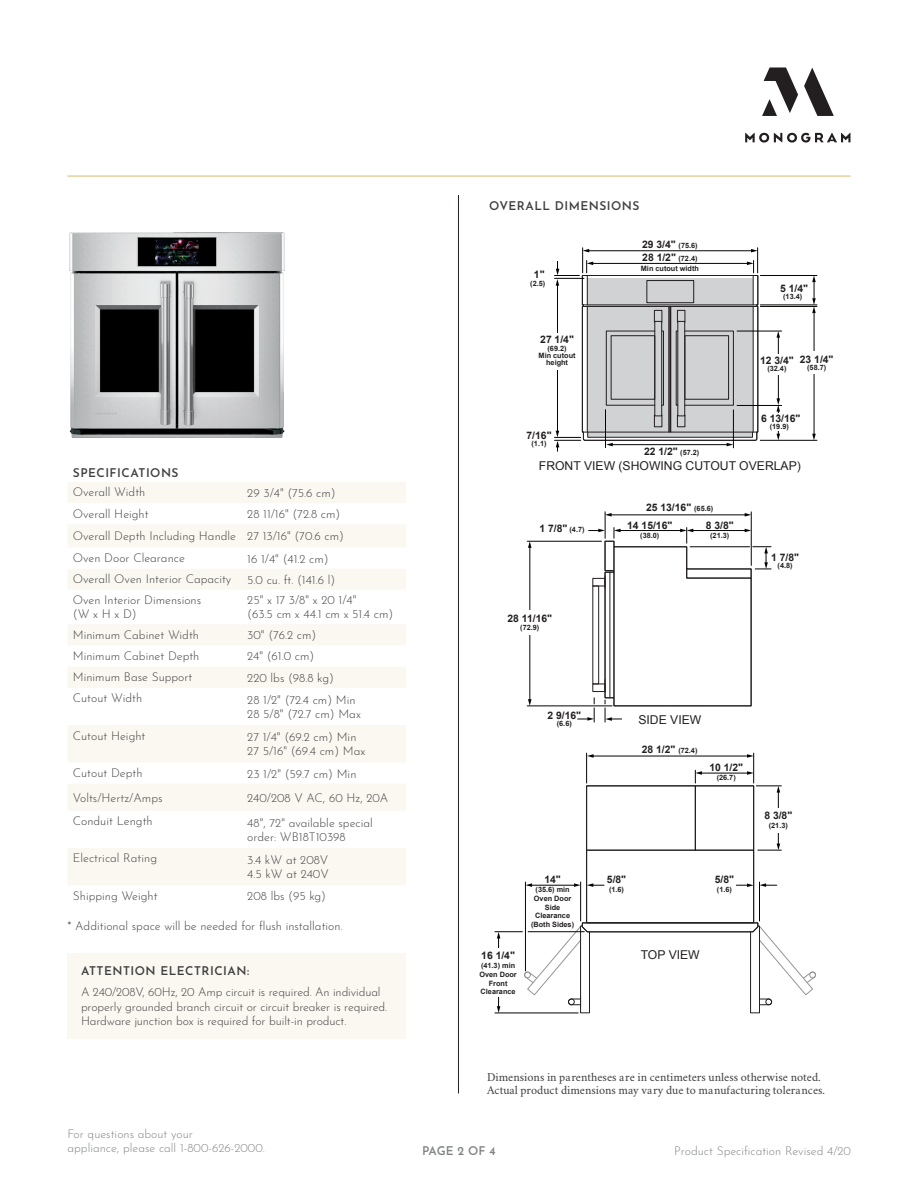
<style>
.page{position:relative;width:918px;height:1188px;background:#fff}
.page>*{position:absolute;margin:0;border:0;box-sizing:border-box;transform-origin:0 0}
.t1{font:12.15px "Arial";color:#231f20}
.SPECIFATION_COPY{font:300 12px/14.4px "Josefin Sans";color:#3e3e3f}
.t2{font:12px/13.5px "Crimson";color:#3e3e3f}
.t3{font:300 12px/14.4px "Josefin Sans";color:#808285}
.SPECIFATION_COPY-2{font:600 12px "Josefin Sans";letter-spacing:.04em;color:#3e3e3f}
.t4{font:600 12px "Josefin Sans";letter-spacing:-.015em;color:#808285}
.t5{font:700 10.35px/18.6px "Arial";color:#231f20}
.t6{font:700 7.35px/8.6px "Arial";color:#231f20;text-align:center}
.s1{font-size:7.35px}
</style>
<div class="page">
<svg style="left:745px;top:68px;width:105px;height:75px"></svg>
<hr style="left:458px;top:195px;width:1px;height:899px;background:#231f20">
<hr style="left:68px;top:176px;width:782px;height:1px;background:#dcbf7e">
<svg style="left:68px;top:482px;width:338px;height:403px;fill:#fbf8f2"></svg>
<hr style="left:760px;top:440px;width:57px;height:1px;background:#040503">
<hr style="left:760px;top:306px;width:57px;height:1px;background:#040503">
<hr style="left:760px;top:305px;width:57px;height:1px;background:#040503">
<hr style="left:760px;top:275px;width:57px;height:1px;background:#040503">
<hr style="left:737px;top:331px;width:45px;height:1px;background:#040503">
<hr style="left:737px;top:405px;width:45px;height:1px;background:#040503">
<hr style="left:814px;top:312px;width:1px;height:123px;background:#040503">
<svg style="left:812px;top:434px;width:4px;height:6px"></svg>
<svg style="left:812px;top:276px;width:4px;height:37px"></svg>
<hr style="left:778px;top:336px;width:1px;height:64px;background:#040503">
<svg style="left:777px;top:398px;width:3px;height:42px"></svg>
<svg style="left:777px;top:331px;width:3px;height:7px"></svg>
<hr style="left:530px;top:547px;width:1px;height:153px;background:#040503">
<svg style="left:528px;top:699px;width:4px;height:7px"></svg>
<svg style="left:528px;top:542px;width:4px;height:6px"></svg>
<hr style="left:527px;top:706px;width:85px;height:1px;background:#040503">
<hr style="left:527px;top:541px;width:74px;height:1px;background:#040503">
<svg style="left:578px;top:512px;width:193px;height:210px"></svg>
<hr style="left:586px;top:753px;width:1px;height:30px;background:#040503">
<hr style="left:753px;top:753px;width:1px;height:30px;background:#040503">
<hr style="left:592px;top:756px;width:156px;height:1px;background:#040503">
<svg style="left:587px;top:754px;width:7px;height:4px"></svg>
<svg style="left:747px;top:754px;width:7px;height:4px"></svg>
<hr style="left:495px;top:1013px;width:83px;height:1px;background:#040503">
<svg style="left:495px;top:770px;width:321px;height:243px"></svg>
<hr style="left:525px;top:882px;width:1px;height:89px;background:#040503">
<div style="left:806px;top:351px;width:22px;height:23px;background:#fff"></div>
<div style="left:767px;top:414px;width:24px;height:17px;background:#fff"></div>
<div style="left:767px;top:354px;width:24px;height:20px;background:#fff"></div>
<div style="left:507px;top:610px;width:32px;height:25px;background:#fff"></div>
<div style="left:765px;top:808px;width:35px;height:25px;background:#fff"></div>
<div style="left:488px;top:949px;width:21px;height:48px;background:#fff"></div>
<svg style="left:555px;top:248px;width:204px;height:203px"></svg>
<img style="left:70px;top:232px;width:214px;height:205px">
<div style="left:68px;top:953px;width:338px;height:86px;background:#fbf8f2"></div>
<p class="SPECIFATION_COPY-2" style="left:73px;top:462px;width:107px">SPECIFICATIONS</p>
<p class="SPECIFATION_COPY" style="left:73px;top:484px;width:74px">Overall Width</p>
<p class="SPECIFATION_COPY" style="left:247px;top:485px;width:90px">29 3/4" (75.6 cm)</p>
<p class="SPECIFATION_COPY" style="left:73px;top:505px;width:77px">Overall Height</p>
<p class="SPECIFATION_COPY" style="left:247px;top:506px;width:95px">28 11/16" (72.8 cm)</p>
<p class="SPECIFATION_COPY" style="left:73px;top:528px;width:165px">Overall Depth Including Handle</p>
<p class="SPECIFATION_COPY" style="left:247px;top:528px;width:98px">27 13/16" (70.6 cm)</p>
<p class="SPECIFATION_COPY" style="left:73px;top:549px;width:113px">Oven Door Clearance</p>
<p class="SPECIFATION_COPY" style="left:247px;top:550px;width:83px">16 1/4" (41.2 cm)</p>
<p class="SPECIFATION_COPY" style="left:73px;top:571px;width:160px">Overall Oven Interior Capacity</p>
<p class="SPECIFATION_COPY" style="left:247px;top:571px;width:89px">5.0 cu. ft. (141.6 l)</p>
<p class="SPECIFATION_COPY" style="left:73px;top:592px;width:130px">Oven Interior Dimensions (W x H x D)</p>
<p class="SPECIFATION_COPY" style="left:247px;top:592px;width:147px">25" x 17 3/8" x 20 1/4"<br>(63.5 cm x 44.1 cm x 51.4 cm)</p>
<p class="SPECIFATION_COPY" style="left:73px;top:626px;width:128px">Minimum Cabinet Width</p>
<p class="SPECIFATION_COPY" style="left:247px;top:627px;width:70px">30" (76.2 cm)</p>
<p class="SPECIFATION_COPY" style="left:73px;top:647px;width:128px">Minimum Cabinet Depth</p>
<p class="SPECIFATION_COPY" style="left:247px;top:648px;width:69px">24" (61.0 cm)</p>
<p class="SPECIFATION_COPY" style="left:73px;top:668px;width:121px">Minimum Base Support</p>
<p class="SPECIFATION_COPY" style="left:247px;top:669px;width:88px">220 lbs (98.8 kg)</p>
<p class="SPECIFATION_COPY" style="left:73px;top:690px;width:71px">Cutout Width</p>
<p class="SPECIFATION_COPY" style="left:247px;top:691px;width:115px">28 1/2" (72.4 cm) Min<br>28 5/8" (72.7 cm) Max</p>
<p class="SPECIFATION_COPY" style="left:73px;top:727px;width:74px">Cutout Height</p>
<p class="SPECIFATION_COPY" style="left:247px;top:729px;width:120px">27 1/4" (69.2 cm) Min<br>27 5/16" (69.4 cm) Max</p>
<p class="SPECIFATION_COPY" style="left:73px;top:764px;width:71px">Cutout Depth</p>
<p class="SPECIFATION_COPY" style="left:247px;top:765px;width:111px">23 1/2" (59.7 cm) Min</p>
<p class="SPECIFATION_COPY" style="left:73px;top:789px;width:91px">Volts/Hertz/Amps</p>
<p class="SPECIFATION_COPY" style="left:247px;top:789px;width:143px">240/208 V AC, 60 Hz, 20A</p>
<p class="SPECIFATION_COPY" style="left:73px;top:813px;width:81px">Conduit Length</p>
<p class="SPECIFATION_COPY" style="left:247px;top:814px;width:127px">48", 72" available special order: WB18T10398</p>
<p class="SPECIFATION_COPY" style="left:73px;top:850px;width:86px">Electrical Rating</p>
<p class="SPECIFATION_COPY" style="left:247px;top:851px;width:83px">3.4 kW at 208V<br>4.5 kW at 240V</p>
<p class="SPECIFATION_COPY" style="left:73px;top:887px;width:86px">Shipping Weight</p>
<p class="SPECIFATION_COPY" style="left:247px;top:888px;width:80px">208 lbs (95 kg)</p>
<p class="SPECIFATION_COPY" style="left:68px;top:918px;width:277px">* Additional space will be needed for flush installation.</p>
<p class="SPECIFATION_COPY-2" style="left:81px;top:961px;width:170px">ATTENTION ELECTRICIAN:</p>
<p class="SPECIFATION_COPY" style="left:81px;top:984px;width:308px">A 240/208V, 60Hz, 20 Amp circuit is required. An individual properly grounded branch circuit or circuit breaker is required.<br>Hardware junction box is required for built-in product.</p>
<p class="t3" style="left:68px;top:1125px;width:199px">For questions about your<br>appliance, please call 1-800-626-2000.</p>
<p class="SPECIFATION_COPY-2" style="left:489px;top:196px;width:152px">OVERALL DIMENSIONS</p>
<p class="t5" style="left:534px;top:266px;width:12px">1"</p>
<p class="t6" style="left:530px;top:279px;width:17px">(2.5)</p>
<p class="t5" style="left:540px;top:331px;width:35px">27 1/4"</p>
<p class="t6" style="left:539px;top:345px;width:38px;line-height:7.4px">(69.2)<br>Min cutout height</p>
<p class="t5" style="left:527px;top:426px;width:27px">7/16"</p>
<p class="t6" style="left:532px;top:440px;width:17px">(1.1)</p>
<p class="t5" style="left:642px;top:235px;width:57px">29 3/4" <span class="s1">(75.6)</span></p>
<p class="t5" style="left:642px;top:249px;width:57px">28 1/2" <span class="s1">(72.4)</span></p>
<p class="t6" style="left:641px;top:264px;width:60px">Min cutout width</p>
<p class="t5" style="left:644px;top:442px;width:57px">22 1/2" <span class="s1">(57.2)</span></p>
<p class="t5" style="left:780px;top:279px;width:29px">5 1/4"</p>
<p class="t6" style="left:783px;top:292px;width:21px">(13.4)</p>
<p class="t5" style="left:800px;top:350px;width:35px">23 1/4"</p>
<p class="t6" style="left:807px;top:363px;width:21px">(58.7)</p>
<p class="t5" style="left:760px;top:351px;width:35px">12 3/4"</p>
<p class="t6" style="left:767px;top:365px;width:21px">(32.4)</p>
<p class="t5" style="left:761px;top:410px;width:41px">6 13/16"</p>
<p class="t6" style="left:770px;top:423px;width:21px">(19.9)</p>
<p class="t1" style="left:539px;top:458px;width:263px">FRONT VIEW (SHOWING CUTOUT OVERLAP)</p>
<p class="t5" style="left:540px;top:519px;width:47px">1 7/8" <span class="s1">(4.7)</span></p>
<p class="t5" style="left:508px;top:610px;width:46px">28 11/16"</p>
<p class="t6" style="left:520px;top:623px;width:21px">(72.9)</p>
<p class="t5" style="left:706px;top:498px;width:29px;text-indent:-60px">25 13/16" <span class="s1">(65.6)<br></span>8 3/8"</p>
<p class="t6" style="left:710px;top:531px;width:21px">(21.3)</p>
<p class="t5" style="left:627px;top:516px;width:47px">14 15/16"</p>
<p class="t6" style="left:640px;top:531px;width:21px">(38.0)</p>
<p class="t5" style="left:771px;top:548px;width:29px">1 7/8"</p>
<p class="t6" style="left:778px;top:561px;width:17px">(4.8)</p>
<p class="t5" style="left:547px;top:706px;width:35px">2 9/16"</p>
<p class="t6" style="left:557px;top:720px;width:17px">(6.6)</p>
<p class="t5" style="left:481px;top:946px;width:35px">16 1/4"</p>
<p class="t6" style="left:479px;top:961px;width:39px">(41.3) min<br>Oven Door<br>Front<br>Clearance</p>
<p class="t5" style="left:544px;top:871px;width:18px">14"</p>
<p class="t6" style="left:536px;top:886px;width:36px">(35.6) min</p>
<p class="t6" style="left:531px;top:895px;width:45px">Oven Door<br>Side<br>Clearance (Both Sides)</p>
<p class="t1" style="left:638px;top:712px;width:64px">SIDE VIEW</p>
<p class="t5" style="left:642px;top:741px;width:57px">28 1/2" <span class="s1">(72.4)</span></p>
<p class="t5" style="left:709px;top:759px;width:35px">10 1/2"</p>
<p class="t6" style="left:717px;top:773px;width:21px">(26.7)</p>
<p class="t5" style="left:607px;top:871px;width:21px">5/8"</p>
<p class="t6" style="left:609px;top:886px;width:17px">(1.6)</p>
<p class="t5" style="left:715px;top:871px;width:21px">5/8"</p>
<p class="t6" style="left:717px;top:886px;width:17px">(1.6)</p>
<p class="t5" style="left:764px;top:806px;width:29px">8 3/8"</p>
<p class="t6" style="left:769px;top:821px;width:21px">(21.3)</p>
<p class="t1" style="left:641px;top:947px;width:61px">TOP VIEW</p>
<p class="t2" style="left:487px;top:1069px;width:340px">Dimensions in parentheses are in centimeters unless otherwise noted.<br>Actual product dimensions may vary due to manufacturing tolerances.</p>
<p class="t4" style="left:422px;top:1140px;width:75px">PAGE 2 OF 4</p>
<p class="t3" style="left:674px;top:1142px;width:178px">Product Specification Revised 4/20</p>
</div>
